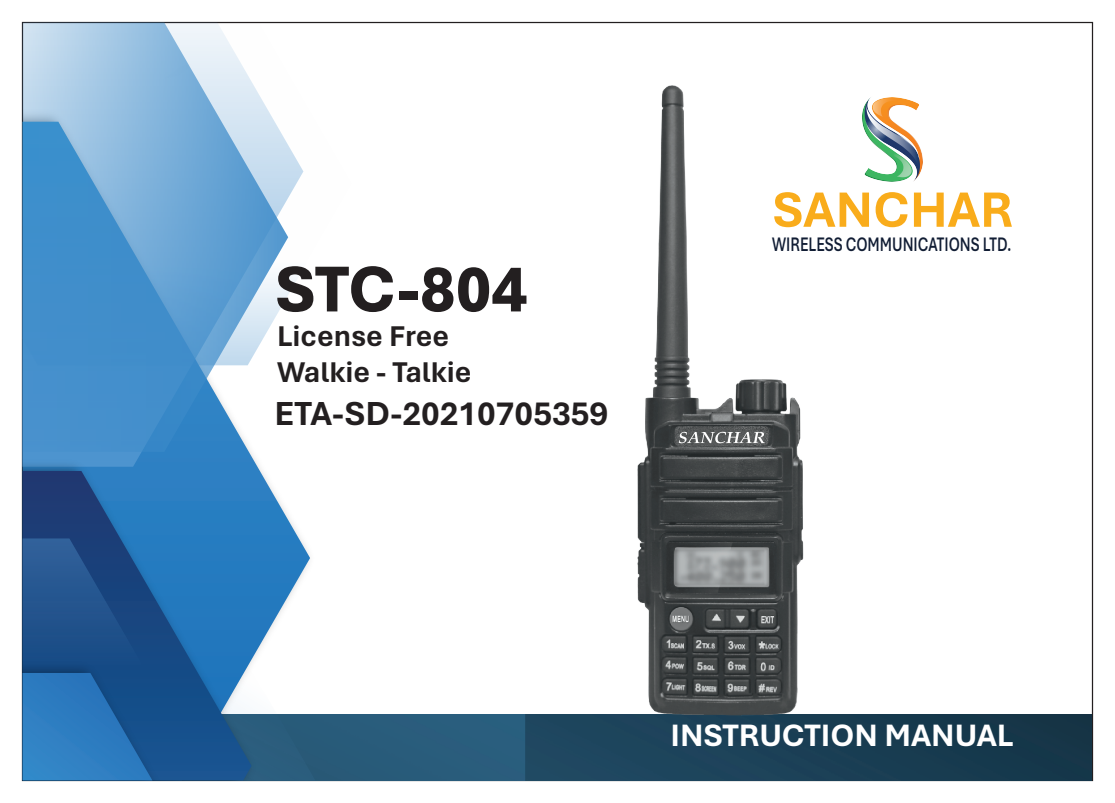
<style>
.page{position:relative;width:1115px;height:803px;background:#fff}
.page>*{position:absolute;margin:0;border:0;box-sizing:border-box;transform-origin:0 0}
.t1{font:800 68px "Aptos";letter-spacing:-.01em;color:#231f20}
.t2{font:700 52px "Aptos";color:#f9ac1b}
.t3{font:700 35px "Aptos";color:#231f20}
.t4{font:700 32.5px "Aptos";color:#fff}
.t5{font:700 30px/36px "Aptos";color:#231f20}
.t6{font:600 20.5px "Aptos";color:#111d34;scale:.74 1}
</style>
<div class="page">
<img style="left:320px;top:714px;width:772px;height:66px">
<svg style="left:260px;top:468px;width:50px;height:312px"></svg>
<svg style="left:22px;top:452px;width:231px;height:3px"></svg>
<svg style="left:22px;top:365px;width:229px;height:87px"></svg>
<svg style="left:22px;top:22px;width:331px;height:343px"></svg>
<img style="left:22px;top:455px;width:238px;height:203px">
<svg style="left:22px;top:471px;width:230px;height:187px"></svg>
<svg style="left:22px;top:538px;width:187px;height:120px"></svg>
<img style="left:22px;top:658px;width:248px;height:122px">
<svg style="left:22px;top:673px;width:130px;height:107px"></svg>
<img style="left:863px;top:97px;width:60px;height:85px">
<img style="left:637px;top:86px;width:167px;height:629px">
<svg style="left:679px;top:431px;width:86px;height:12px"></svg>
<h1 class="t1" style="left:275px;top:243px;width:254px">STC-804</h1>
<h3 class="t5" style="left:277px;top:317px;width:196px">License Free<br>Walkie - Talkie</h3>
<h3 class="t3" style="left:275px;top:389px;width:335px">ETA-SD-20210705359</h3>
<h2 class="t2" style="left:772px;top:174px;width:242px">SANCHAR</h2>
<p class="t6" style="left:772px;top:230px;width:325px">WIRELESS COMMUNICATIONS LTD.</p>
<h3 class="t4" style="left:670px;top:713px;width:345px">INSTRUCTION MANUAL</h3>
</div>
